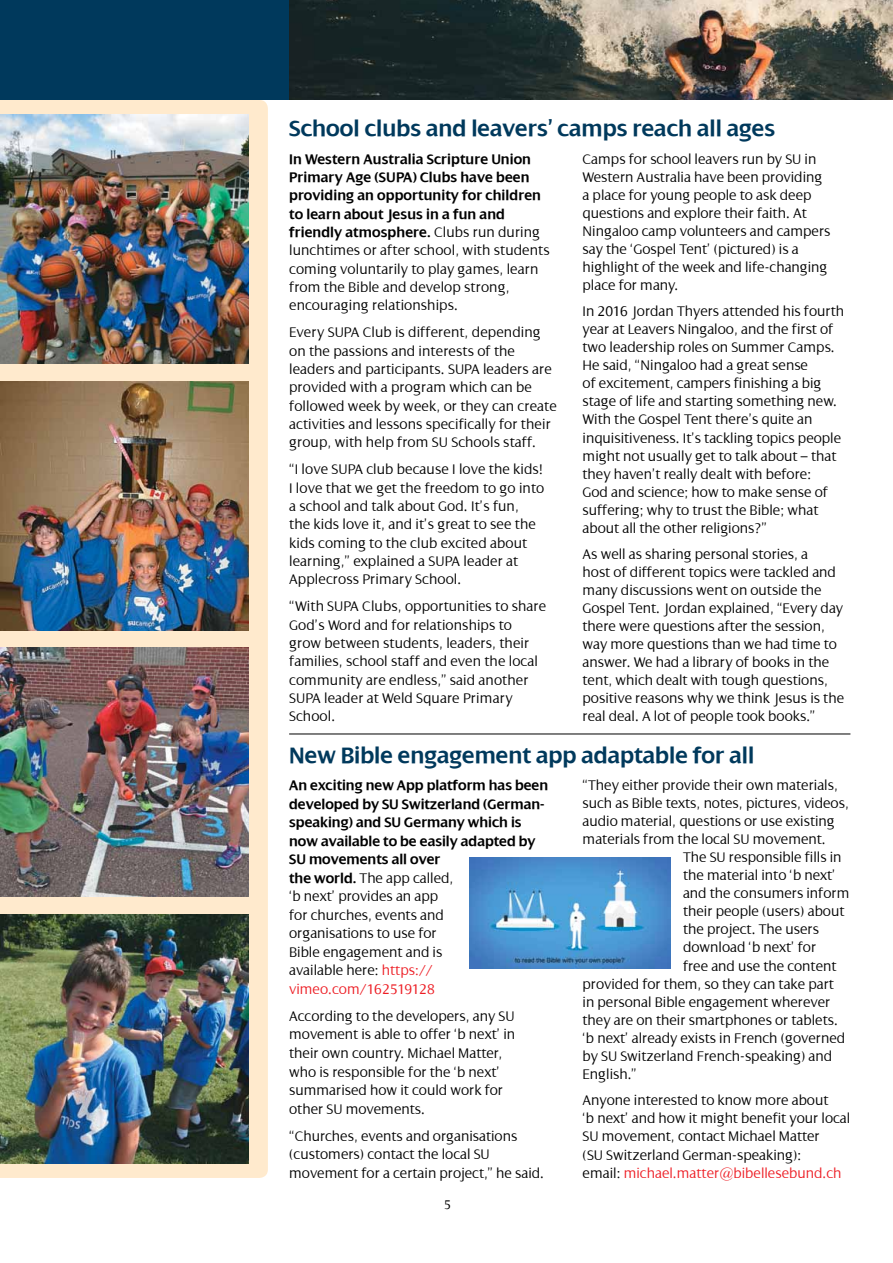
<style>
.page{position:relative;width:893px;height:1263px;background:#fff}
.page>*{position:absolute;margin:0;border:0;box-sizing:border-box;transform-origin:0 0}
.t1{font:600 24px "Dialog";color:#00395c}
.t2{font:300 15px/18px "Dialog";color:#000}
.t3{font:600 15px/18.6px "Dialog";color:#000}
.t4{font:300 13.5px "Dialog";color:#000}
.s1{font-weight:300}
.s2{font-weight:300;color:#ed1d24}
.s3{color:#ed1d24}
</style>
<div class="page">
<div style="left:0;top:100px;width:268px;height:1078px;background:#ffeacd"></div>
<div style="left:0;top:0;width:893px;height:100px;background:#00395c"></div>
<img style="left:289px;top:0;width:604px;height:100px">
<img style="left:0;top:115px;width:249px;height:249px">
<img style="left:0;top:381px;width:249px;height:249px">
<img style="left:0;top:648px;width:249px;height:248px">
<img style="left:0;top:914px;width:249px;height:249px">
<img style="left:469px;top:857px;width:201px;height:111px">
<hr style="left:289px;top:734px;width:561px;height:1px;background:#000">
<h1 class="t1" style="left:289px;top:117px;width:488px">School clubs and leavers’ camps reach all ages</h1>
<p class="t3" style="left:289px;top:151px;width:262px">In Western Australia Scripture Union Primary Age (SUPA) Clubs have been providing an opportunity for children to learn about Jesus in a fun and friendly atmosphere. <span class="s1">Clubs run during lunchtimes or after school, with students coming voluntarily to play games, learn from the Bible and develop strong, encouraging relationships.</span></p>
<p class="t2" style="left:289px;top:324px;width:269px">Every SUPA Club is different, depending on the passions and interests of the leaders and participants. SUPA leaders are provided with a program which can be followed week by week, or they can create activities and lessons specifically for their group, with help from SU Schools staff.</p>
<p class="t2" style="left:289px;top:461px;width:257px">“I love SUPA club because I love the kids!<br>I love that we get the freedom to go into a school and talk about God. It’s fun,<br>the kids love it, and it’s great to see the kids coming to the club excited about learning,” explained a SUPA leader at Applecross Primary School.</p>
<p class="t2" style="left:289px;top:598px;width:259px">“With SUPA Clubs, opportunities to share God’s Word and for relationships to grow between students, leaders, their families, school staff and even the local community are endless,” said another SUPA leader at Weld Square Primary School.</p>
<p class="t2" style="left:583px;top:150px;width:249px">Camps for school leavers run by SU in Western Australia have been providing a place for young people to ask deep questions and explore their faith. At Ningaloo camp volunteers and campers say the ‘Gospel Tent’ (pictured) is a highlight of the week and life-changing place for many.</p>
<p class="t2" style="left:583px;top:303px;width:263px">In 2016 Jordan Thyers attended his fourth year at Leavers Ningaloo, and the first of two leadership roles on Summer Camps.<br>He said, “Ningaloo had a great sense<br>of excitement, campers finishing a big stage of life and starting something new.<br>With the Gospel Tent there’s quite an inquisitiveness. It’s tackling topics people might not usually get to talk about – that they haven’t really dealt with before:<br>God and science; how to make sense of suffering; why to trust the Bible; what about all the other religions?”</p>
<p class="t2" style="left:583px;top:546px;width:263px">As well as sharing personal stories, a<br>host of different topics were tackled and many discussions went on outside the Gospel Tent. Jordan explained, “Every day there were questions after the session, way more questions than we had time to answer. We had a library of books in the tent, which dealt with tough questions, positive reasons why we think Jesus is the real deal. A lot of people took books.”</p>
<h1 class="t1" style="left:289px;top:744px;width:467px">New Bible engagement app adaptable for all</h1>
<p class="t3" style="left:289px;top:777px;width:261px">An exciting new App platform has been developed by SU Switzerland (German&shy;speaking) and SU Germany which is now available to be easily adapted by<br>SU movements all over<br>the world. <span class="s1">The app called,<br>‘b next’ provides an app<br>for churches, events and<br>organisations to use for<br>Bible engagement and is<br>available here:</span> <span class="s2">https:// vimeo.com/162519128</span></p>
<p class="t2" style="left:289px;top:1007px;width:227px;line-height:18.6px">According to the developers, any SU movement is able to offer ‘b next’ in their own country. Michael Matter, who is responsible for the ‘b next’ summarised how it could work for other SU movements.</p>
<p class="t2" style="left:289px;top:1127px;width:257px;line-height:18.5px">“Churches, events and organisations (customers) contact the local SU movement for a certain project,” he said.</p>
<p class="t4" style="left:444px;top:1198px;width:9px">5</p>
<p class="t2" style="left:583px;top:777px;width:257px">“They either provide their own materials,</p>
<p class="t2" style="left:583px;top:795px;width:268px">such as Bible texts, notes, pictures, videos,</p>
<p class="t2" style="left:583px;top:813px;width:254px">audio material, questions or use existing</p>
<p class="t2" style="left:583px;top:831px;width:245px">materials from the local SU movement.</p>
<p class="t2" style="left:683px;top:849px;width:160px">The SU responsible fills in</p>
<p class="t2" style="left:683px;top:867px;width:154px">the material into ‘b next’</p>
<p class="t2" style="left:683px;top:885px;width:168px">and the consumers inform</p>
<p class="t2" style="left:683px;top:903px;width:163px">their people (users) about</p>
<p class="t2" style="left:683px;top:921px;width:137px">the project. The users</p>
<p class="t2" style="left:683px;top:939px;width:135px">download ‘b next’ for</p>
<p class="t2" style="left:683px;top:957px;width:155px">free and use the content</p>
<p class="t2" style="left:583px;top:975px;width:253px">provided for them, so they can take part</p>
<p class="t2" style="left:583px;top:993px;width:249px">in personal Bible engagement wherever</p>
<p class="t2" style="left:583px;top:1011px;width:257px">they are on their smartphones or tablets.</p>
<p class="t2" style="left:583px;top:1029px;width:264px">‘b next’ already exists in French (governed</p>
<p class="t2" style="left:583px;top:1047px;width:251px">by SU Switzerland French-speaking) and</p>
<p class="t2" style="left:583px;top:1065px;width:56px">English.”</p>
<p class="t2" style="left:583px;top:1092px;width:269px">Anyone interested to know more about<br>‘b next’ and how it might benefit your local SU movement, contact Michael Matter<br>(SU Switzerland German-speaking):<br>email: <span class="s3">michael.matter@bibellesebund.ch</span></p>
</div>
